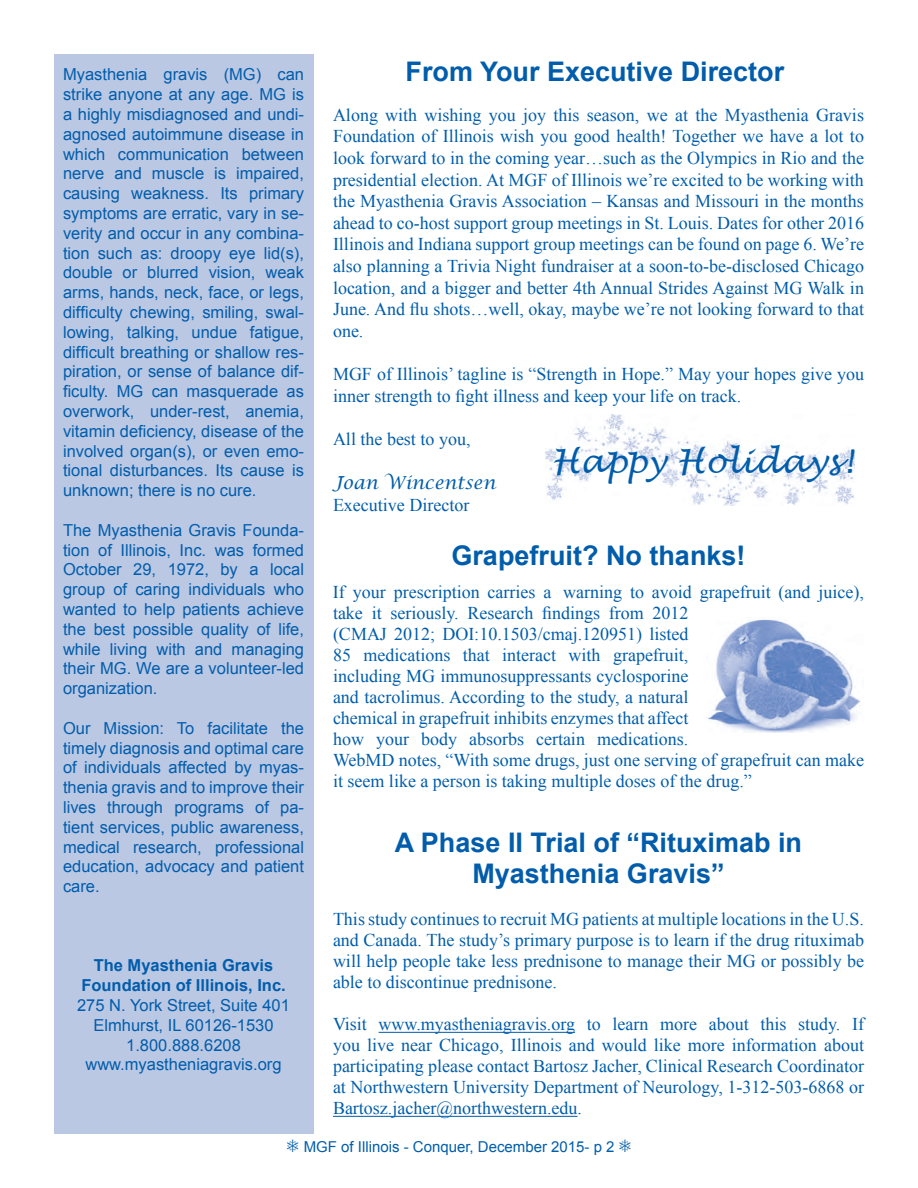
<style>
.page{position:relative;width:918px;height:1188px;background:#fff}
.page>*{position:absolute;margin:0;border:0;box-sizing:border-box;transform-origin:0 0}
.t1{font:italic 33px "Lucida Handwriting";color:#015dab}
.t2{font:700 27px/31.5px "Arial";color:#015dab;text-align:center}
.t3{font:18px/21px "Times New Roman";color:#015dab;text-align:justify}
.t4{font:italic 18px "Lucida Calligraphy";color:#015dab}
.t5{font:16.5px/19.8px "Arial";color:#015dab;text-align:justify}
.t6{font:700 16.5px "Arial";color:#015dab}
.t7{font:15px "Arial";color:#015dab}
</style>
<div class="page">
<img style="left:546px;top:415px;width:309px;height:91px">
<div style="left:54px;top:54px;width:259px;height:1080px;background:#bbc8e4"></div>
<hr style="left:379px;top:1032px;width:196px;height:1px;background:#015dab">
<hr style="left:333px;top:1116px;width:244px;height:1px;background:#015dab">
<img style="left:706px;top:619px;width:155px;height:114px">
<p class="t5" style="left:63px;top:65px;width:243px">Myasthenia gravis (MG) can strike anyone at any age. MG is a highly misdiagnosed and undi&shy;agnosed autoimmune disease in which communication between nerve and muscle is impaired, causing weakness. Its primary symptoms are erratic, vary in se&shy;verity and occur in any combina&shy;tion such as: droopy eye lid(s), double or blurred vision, weak arms, hands, neck, face, or legs, difficulty chewing, smiling, swal&shy;lowing, talking, undue fatigue, difficult breathing or shallow res&shy;piration, or sense of balance dif&shy;ficulty. MG can masquerade as overwork, under-rest, anemia, vitamin deficiency, disease of the involved organ(s), or even emo&shy;tional disturbances. Its cause is unknown; there is no cure.</p>
<p class="t5" style="left:63px;top:520px;width:243px">The Myasthenia Gravis Founda&shy;tion of Illinois, Inc. was formed October 29, 1972, by a local group of caring individuals who wanted to help patients achieve the best possible quality of life, while living with and managing their MG. We are a volunteer-led organization.</p>
<p class="t5" style="left:63px;top:718px;width:243px">Our Mission: To facilitate the timely diagnosis and optimal care of individuals affected by myas&shy;thenia gravis and to improve their lives through programs of pa&shy;tient services, public awareness, medical research, professional education, advocacy and patient care.</p>
<p class="t6" style="left:94px;top:955px;width:181px">The Myasthenia Gravis</p>
<p class="t6" style="left:81px;top:974px;width:206px">Foundation of Illinois, Inc.</p>
<p class="t5" style="left:77px;top:995px;width:214px">275 N. York Street, Suite 401</p>
<p class="t5" style="left:94px;top:1015px;width:182px">Elmhurst, IL 60126-1530</p>
<p class="t5" style="left:126px;top:1035px;width:116px">1.800.888.6208</p>
<p class="t5" style="left:85px;top:1055px;width:198px">www.myastheniagravis.org</p>
<p class="t2" style="left:406px;top:57px;width:380px">From Your Executive Director</p>
<p class="t3" style="left:333px;top:104px;width:533px;line-height:21.6px">Along with wishing you joy this season, we at the Myasthenia Gravis Foundation of Illinois wish you good health! Together we have a lot to look forward to in the coming year…such as the Olympics in Rio and the presidential election. At MGF of Illinois we’re excited to be working with the Myasthenia Gravis Association – Kansas and Missouri in the months ahead to co-host support group meetings in St. Louis. Dates for other 2016<br>Illinois and Indiana support group meetings can be found on page 6. We’re also planning a Trivia Night fundraiser at a soon-to-be-disclosed Chicago location, and a bigger and better 4th Annual Strides Against MG Walk in June. And flu shots…well, okay, maybe we’re not looking forward to that one.</p>
<p class="t3" style="left:333px;top:363px;width:532px;line-height:21.6px">MGF of Illinois’ tagline is “Strength in Hope.” May your hopes give you inner strength to fight illness and keep your life on track.</p>
<p class="t3" style="left:333px;top:428px;width:139px">All the best to you,</p>
<p class="t4" style="left:333px;top:472px;width:164px">Joan Wincentsen</p>
<p class="t3" style="left:333px;top:495px;width:138px">Executive Director</p>
<p class="t2" style="left:451px;top:541px;width:296px">Grapefruit? No thanks!</p>
<p class="t3" style="left:333px;top:582px;width:533px;text-align:left">If your prescription carries a warning to avoid grapefruit (and juice), take it seriously. Research findings from 2012<br>(CMAJ 2012; DOI:10.1503/cmaj.120951) listed<br>85 medications that interact with grapefruit,<br>including MG immunosuppressants cyclosporine<br>and tacrolimus. According to the study, a natural<br>chemical in grapefruit inhibits enzymes that affect<br>how your body absorbs certain medications.<br>WebMD notes, “With some drugs, just one serving of grapefruit can make it seem like a person is taking multiple doses of the drug.”</p>
<p class="t1" style="left:551px;top:441px;width:303px">Happy Holidays!</p>
<p class="t2" style="left:395px;top:827px;width:409px">A Phase II Trial of “Rituximab in<br>Myasthenia Gravis”</p>
<p class="t3" style="left:333px;top:909px;width:533px">This study continues to recruit MG patients at multiple locations in the U.S. and Canada. The study’s primary purpose is to learn if the drug rituximab will help people take less prednisone to manage their MG or possibly be able to discontinue prednisone.</p>
<p class="t3" style="left:333px;top:1014px;width:533px">Visit www.myastheniagravis.org to learn more about this study. If you live near Chicago, Illinois and would like more information about participating please contact Bartosz Jacher, Clinical Research Coordinator at Northwestern University Department of Neurology, 1-312-503-6868 or Bartosz.jacher@northwestern.edu.</p>
<p class="t7" style="left:304px;top:1137px;width:312px">MGF of Illinois - Conquer, December 2015- p 2</p>
</div>
